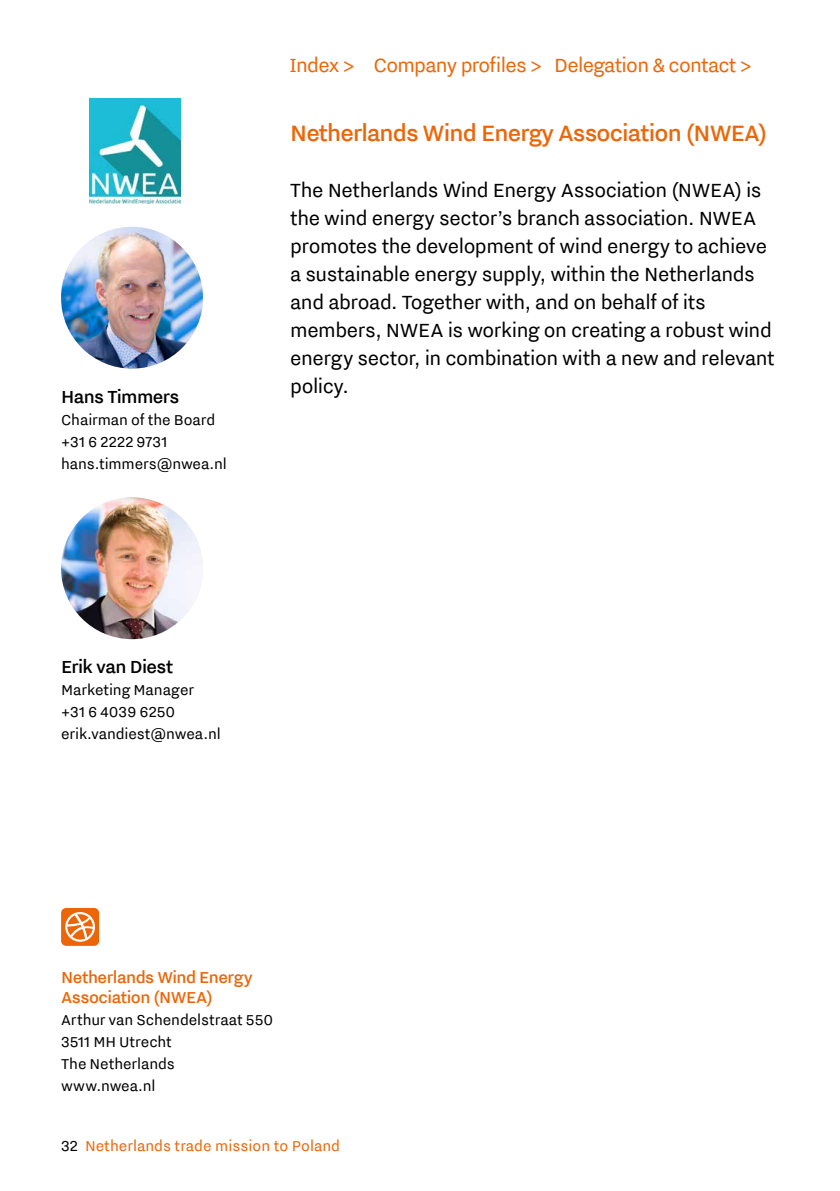
<style>
.page{position:relative;width:840px;height:1191px;background:#fff}
.page>*{position:absolute;margin:0;border:0;box-sizing:border-box;transform-origin:0 0}
.t1{font:500 28px "NL Nitti Grotesk";letter-spacing:-.03em;color:#ec6608}
.t2{font:24px/28px "NL Nitti Grotesk";letter-spacing:-.02em;color:#000}
.t3{font:24px "NL Nitti Grotesk";letter-spacing:-.03em;color:#ec6608}
.t4{font:500 22px "NL Nitti Grotesk";letter-spacing:-.03em;color:#000}
.t5{font:500 20px/20px "NL Nitti Grotesk";letter-spacing:-.025em;color:#ec6608}
.t6{font:18px/22px "NL Nitti Grotesk";letter-spacing:-.005em;color:#000}
.t7{font:18px "NL Nitti Grotesk";color:#ec6608}
.s1{color:#000}
</style>
<div class="page">
<img style="left:89px;top:99px;width:92px;height:104px">
<img style="left:61px;top:227px;width:142px;height:142px;border-radius:71px">
<img style="left:61px;top:497px;width:142px;height:142px;border-radius:71px">
<div style="left:61px;top:908px;width:38px;height:38px;background:#ec6608;border-radius:5px"></div>
<svg style="left:65px;top:912px;width:30px;height:29px"></svg>
<p class="t4" style="left:61px;top:384px;width:120px">Hans Timmers</p>
<p class="t6" style="left:61px;top:408px;width:167px">Chairman of the Board +31 6 2222 9731 hans.timmers@nwea.nl</p>
<p class="t3" style="left:289px;top:51px;width:464px">Index &gt; Company profiles &gt; Delegation &amp; contact &gt;</p>
<p class="t1" style="left:290px;top:117px;width:478px">Netherlands Wind Energy Association (NWEA)</p>
<p class="t2" style="left:290px;top:175px;width:486px">The Netherlands Wind Energy Association (NWEA) is the wind energy sector’s branch association. NWEA promotes the development of wind energy to achieve a sustainable energy supply, within the Netherlands and abroad. Together with, and on behalf of its members, NWEA is working on creating a robust wind energy sector, in combination with a new and relevant policy.</p>
<p class="t4" style="left:61px;top:654px;width:114px">Erik van Diest</p>
<p class="t6" style="left:61px;top:678px;width:161px">Marketing Manager +31 6 4039 6250 erik.vandiest@nwea.nl</p>
<p class="t5" style="left:61px;top:967px;width:193px">Netherlands Wind Energy<br>Association (NWEA)</p>
<p class="t6" style="left:61px;top:1008px;width:213px">Arthur van Schendelstraat 550<br>3511 MH Utrecht<br>The Netherlands www.nwea.nl</p>
<p class="t7" style="left:61px;top:1135px;width:280px"><span class="s1">32</span> Netherlands trade mission to Poland</p>
</div>
